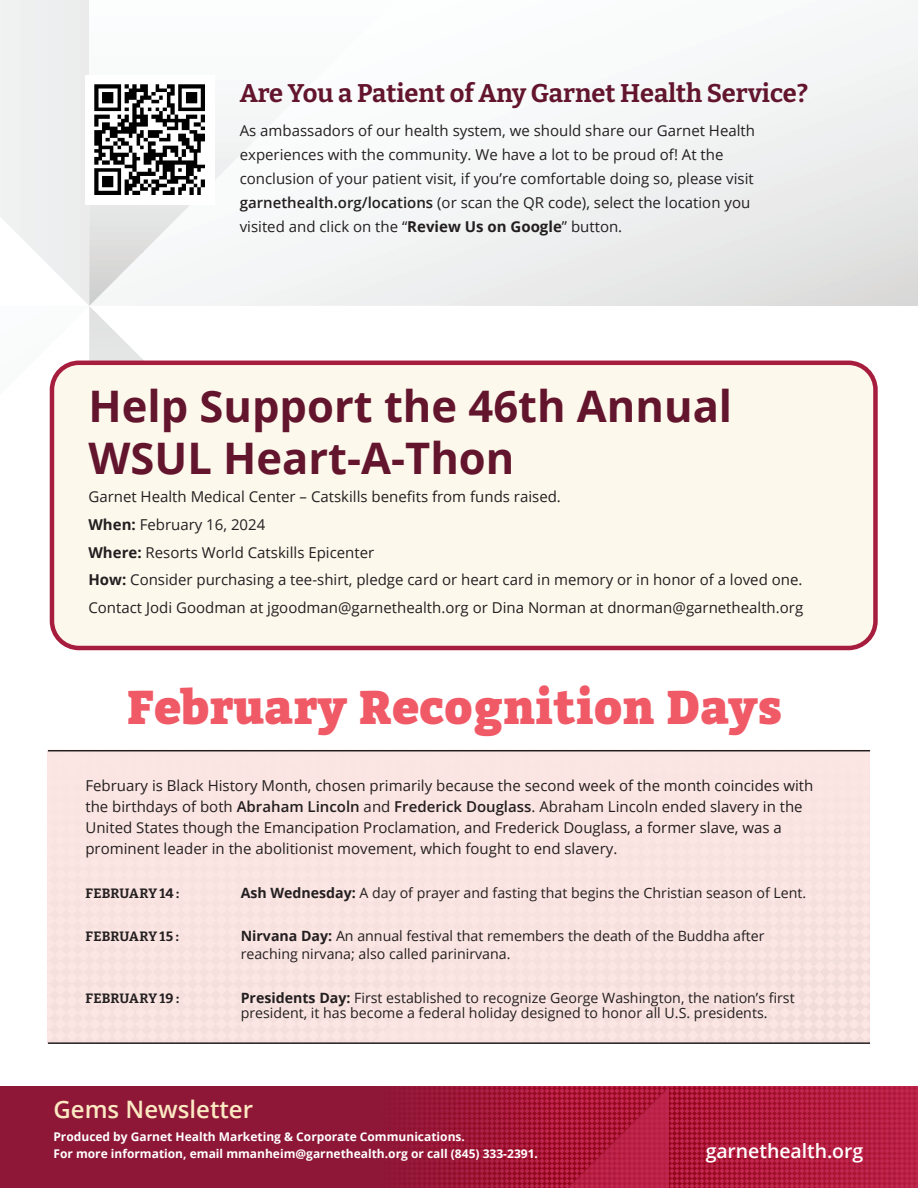
<style>
.page{position:relative;width:918px;height:1188px;background:#fff}
.page>*{position:absolute;margin:0;border:0;box-sizing:border-box;transform-origin:0 0}
.Body_Copy{font:900 46.8px "Bitter";color:#f05a67}
.Body_Copy-2{font:700 43.5px/52.2px "Open Sans";color:#62152d}
.Headline_30_34{font:700 25.5px "Bitter";color:#62152d}
.t1{font:600 24px "Open Sans";color:#fbe9c2}
.t2{font:600 19.5px "Open Sans";letter-spacing:-.005em;color:#fff}
.Body_Copy-3{font:15px/24px "Open Sans";color:#231f20}
.Body_Copy-4{font:14.1px/18px "Open Sans";color:#231f20}
.Body_Copy-5{font:700 13.5px "Bitter";letter-spacing:.01em;color:#231f20}
.t3{font:700 12px/16.5px "Open Sans";color:#fff}
.s1{font-weight:600}
.s2{font-weight:700}
</style>
<div class="page">
<div style="left:0;top:1086px;width:918px;height:102px;background:#8e1738"></div>
<svg style="left:416px;top:1086px;width:502px;height:102px;background:#ad1a3b"></svg>
<img style="left:89px;top:205px;width:55px;height:101px">
<img style="left:142px;top:205px;width:56px;height:48px">
<div style="left:215px;top:118px;width:37px;height:81px;background:#f4f5f6"></div>
<img style="left:250px;top:89px;width:56px;height:57px">
<div style="left:48px;top:751px;width:822px;height:291px;background:#fbe5e2"></div>
<hr style="left:48px;top:750px;width:822px;height:1px;background:#231f20">
<hr style="left:48px;top:1042px;width:822px;height:2px;background:#231f20">
<div style="left:52px;top:363px;width:823px;height:285px;background:#fdf8ec;border-radius:27px"></div>
<div style="left:50px;top:361px;width:828px;height:289px;border:4px solid #a71d3e;border-radius:27px"></div>
<img style="left:94px;top:84px;width:111px;height:111px">
<p class="Headline_30_34" style="left:240px;top:77px;width:570px">Are You a Patient of Any Garnet Health Service?</p>
<p class="Body_Copy-3" style="left:240px;top:118px;width:517px">As ambassadors of our health system, we should share our Garnet Health experiences with the community. We have a lot to be proud of! At the conclusion of your patient visit, if you’re comfortable doing so, please visit <span class="s1">garnethealth.org/locations</span> (or scan the QR code), select the location you visited and click on the “<span class="s2">Review Us on Google</span>” button.</p>
<p class="Body_Copy-2" style="left:88px;top:379px;width:645px">Help Support the 46th Annual<br>WSUL Heart-A-Thon</p>
<p class="Body_Copy-3" style="left:88px;top:484px;width:474px">Garnet Health Medical Center – Catskills benefits from funds raised.</p>
<p class="Body_Copy-3" style="left:88px;top:512px;width:178px"><span class="s2">When:</span> February 16, 2024</p>
<p class="Body_Copy-3" style="left:88px;top:540px;width:287px"><span class="s2">Where:</span> Resorts World Catskills Epicenter</p>
<p class="Body_Copy-3" style="left:88px;top:568px;width:716px"><span class="s2">How:</span> Consider purchasing a tee-shirt, pledge card or heart card in memory or in honor of a loved one.</p>
<p class="Body_Copy-3" style="left:88px;top:595px;width:716px">Contact Jodi Goodman at jgoodman@garnethealth.org or Dina Norman at dnorman@garnethealth.org</p>
<p class="Body_Copy" style="left:126px;top:681px;width:657px">February Recognition Days</p>
<p class="Body_Copy-3" style="left:85px;top:774px;width:729px;line-height:21px">February is Black History Month, chosen primarily because the second week of the month coincides with the birthdays of both <span class="s1">Abraham Lincoln</span> and <span class="s1">Frederick Douglass</span>. Abraham Lincoln ended slavery in the United States though the Emancipation Proclamation, and Frederick Douglass, a former slave, was a prominent leader in the abolitionist movement, which fought to end slavery.</p>
<p class="Body_Copy-5" style="left:85px;top:885px;width:95px">FEBRUARY 14 :</p>
<p class="Body_Copy-4" style="left:241px;top:883px;width:567px"><span class="s2">Ash Wednesday:</span> A day of prayer and fasting that begins the Christian season of Lent.</p>
<p class="Body_Copy-5" style="left:85px;top:928px;width:95px">FEBRUARY 15 :</p>
<p class="Body_Copy-4" style="left:241px;top:927px;width:526px"><span class="s2">Nirvana Day:</span> An annual festival that remembers the death of the Buddha after reaching nirvana; also called parinirvana.</p>
<p class="Body_Copy-5" style="left:85px;top:990px;width:95px">FEBRUARY 19 :</p>
<p class="Body_Copy-4" style="left:241px;top:990px;width:556px;line-height:15px"><span class="s2">Presidents Day:</span> First established to recognize George Washington, the nation’s first president, it has become a federal holiday designed to honor all U.S. presidents.</p>
<h3 class="t1" style="left:53px;top:1093px;width:201px">Gems Newsletter</h3>
<p class="t3" style="left:53px;top:1129px;width:486px">Produced by Garnet Health Marketing &amp; Corporate Communications.<br>For more information, email mmanheim@garnethealth.org or call (845) 333-2391.</p>
<h3 class="t2" style="left:706px;top:1137px;width:159px">garnethealth.org</h3>
</div>
